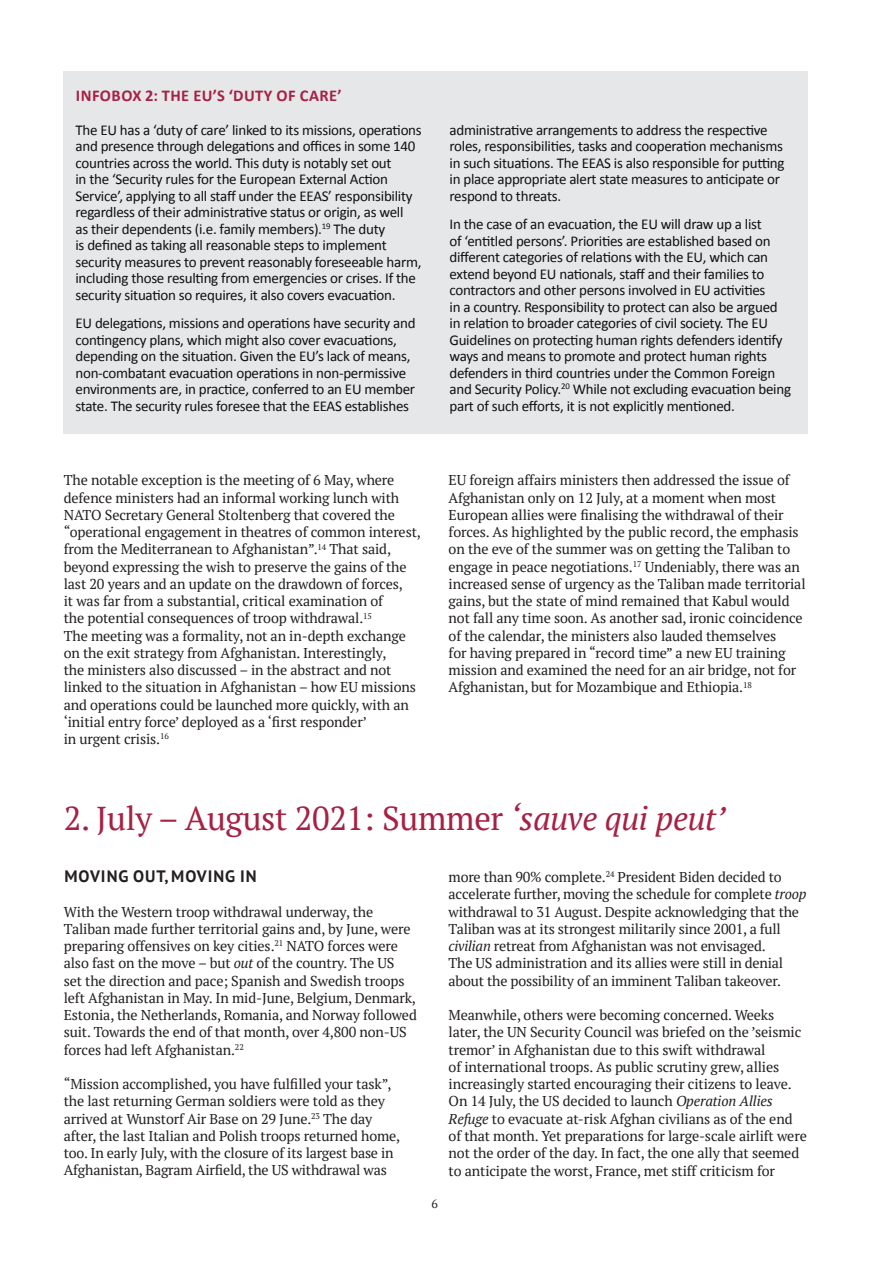
<style>
.page{position:relative;width:893px;height:1263px;background:#fff}
.page>*{position:absolute;margin:0;border:0;box-sizing:border-box;transform-origin:0 0}
.t1{font:33px "PT Serif";letter-spacing:-.01em;color:#a62143}
.t2{font:700 16.5px "Calibri";letter-spacing:.03em;color:#a62143}
.t3{font:700 16.5px "PT Sans";letter-spacing:.06em;color:#231f20}
.t4{font:15px/16.5px "Calibri";letter-spacing:-.02em;color:#0f1011}
.t5{font:14.25px/17.2px "PT Serif";letter-spacing:-.01em;color:#231f20}
.t6{font:12px "PT Serif";color:#231f20}
.s1{font-style:italic}
</style>
<div class="page">
<div style="left:64px;top:71px;width:744px;height:363px;background:#e6e7e9"></div>
<p class="t2" style="left:76px;top:84px;width:267px">INFOBOX 2: THE EU’S ‘DUTY OF CARE’</p>
<p class="t4" style="left:75px;top:121px;width:348px">The EU has a ‘duty of care’ linked to its missions, operations and presence through delegations and offices in some 140 countries across the world. This duty is notably set out<br>in the ‘Security rules for the European External Action Service’, applying to all staff under the EEAS’ responsibility regardless of their administrative status or origin, as well<br>as their dependents (i.e. family members).<sup>19</sup> The duty<br>is defined as taking all reasonable steps to implement security measures to prevent reasonably foreseeable harm, including those resulting from emergencies or crises. If the security situation so requires, it also covers evacuation.</p>
<p class="t4" style="left:75px;top:314px;width:342px">EU delegations, missions and operations have security and contingency plans, which might also cover evacuations, depending on the situation. Given the EU’s lack of means, non-combatant evacuation operations in non-permissive environments are, in practice, conferred to an EU member state. The security rules foresee that the EEAS establishes</p>
<p class="t4" style="left:449px;top:121px;width:337px">administrative arrangements to address the respective roles, responsibilities, tasks and cooperation mechanisms in such situations. The EEAS is also responsible for putting in place appropriate alert state measures to anticipate or respond to threats.</p>
<p class="t4" style="left:449px;top:215px;width:343px">In the case of an evacuation, the EU will draw up a list<br>of ‘entitled persons’. Priorities are established based on different categories of relations with the EU, which can extend beyond EU nationals, staff and their families to contractors and other persons involved in EU activities<br>in a country. Responsibility to protect can also be argued in relation to broader categories of civil society. The EU Guidelines on protecting human rights defenders identify ways and means to promote and protect human rights defenders in third countries under the Common Foreign and Security Policy.<sup>20</sup> While not excluding evacuation being part of such efforts, it is not explicitly mentioned.</p>
<p class="t5" style="left:64px;top:471px;width:359px">The notable exception is the meeting of 6 May, where defence ministers had an informal working lunch with NATO Secretary General Stoltenberg that covered the “operational engagement in theatres of common interest, from the Mediterranean to Afghanistan”.<sup>14</sup> That said, beyond expressing the wish to preserve the gains of the last 20 years and an update on the drawdown of forces,<br>it was far from a substantial, critical examination of<br>the potential consequences of troop withdrawal.<sup>15<br></sup>The meeting was a formality, not an in-depth exchange on the exit strategy from Afghanistan. Interestingly,<br>the ministers also discussed – in the abstract and not linked to the situation in Afghanistan – how EU missions and operations could be launched more quickly, with an ‘initial entry force’ deployed as a ‘first responder’<br>in urgent crisis.<sup>16</sup></p>
<p class="t5" style="left:449px;top:471px;width:359px">EU foreign affairs ministers then addressed the issue of Afghanistan only on 12 July, at a moment when most European allies were finalising the withdrawal of their forces. As highlighted by the public record, the emphasis on the eve of the summer was on getting the Taliban to engage in peace negotiations.<sup>17</sup> Undeniably, there was an increased sense of urgency as the Taliban made territorial gains, but the state of mind remained that Kabul would not fall any time soon. As another sad, ironic coincidence of the calendar, the ministers also lauded themselves<br>for having prepared in “record time” a new EU training mission and examined the need for an air bridge, not for Afghanistan, but for Mozambique and Ethiopia.<sup>18</sup></p>
<h1 class="t1" style="left:64px;top:797px;width:663px">2. July – August 2021: Summer <span class="s1">‘sauve qui peut’</span></h1>
<p class="t3" style="left:64px;top:865px;width:194px">MOVING OUT, MOVING IN</p>
<p class="t5" style="left:64px;top:903px;width:355px">With the Western troop withdrawal underway, the Taliban made further territorial gains and, by June, were preparing offensives on key cities.<sup>21</sup> NATO forces were also fast on the move – but <span class="s1">out</span> of the country. The US<br>set the direction and pace; Spanish and Swedish troops left Afghanistan in May. In mid-June, Belgium, Denmark, Estonia, the Netherlands, Romania, and Norway followed suit. Towards the end of that month, over 4,800 non-US forces had left Afghanistan.<sup>22</sup></p>
<p class="t5" style="left:64px;top:1075px;width:338px">“Mission accomplished, you have fulfilled your task”, the last returning German soldiers were told as they arrived at Wunstorf Air Base on 29 June.<sup>23</sup> The day after, the last Italian and Polish troops returned home, too. In early July, with the closure of its largest base in Afghanistan, Bagram Airfield, the US withdrawal was</p>
<p class="t5" style="left:449px;top:868px;width:359px">more than 90% complete.<sup>24</sup> President Biden decided to accelerate further, moving the schedule for complete <span class="s1">troop </span>withdrawal to 31 August. Despite acknowledging that the Taliban was at its strongest militarily since 2001, a full <span class="s1">civilian</span> retreat from Afghanistan was not envisaged.<br>The US administration and its allies were still in denial about the possibility of an imminent Taliban takeover.</p>
<p class="t5" style="left:449px;top:1006px;width:360px">Meanwhile, others were becoming concerned. Weeks later, the UN Security Council was briefed on the ’seismic tremor’ in Afghanistan due to this swift withdrawal<br>of international troops. As public scrutiny grew, allies increasingly started encouraging their citizens to leave.<br>On 14 July, the US decided to launch <span class="s1">Operation Allies Refuge</span> to evacuate at-risk Afghan civilians as of the end of that month. Yet preparations for large-scale airlift were not the order of the day. In fact, the one ally that seemed to anticipate the worst, France, met stiff criticism for</p>
<p class="t6" style="left:432px;top:1196px;width:8px">6</p>
</div>
